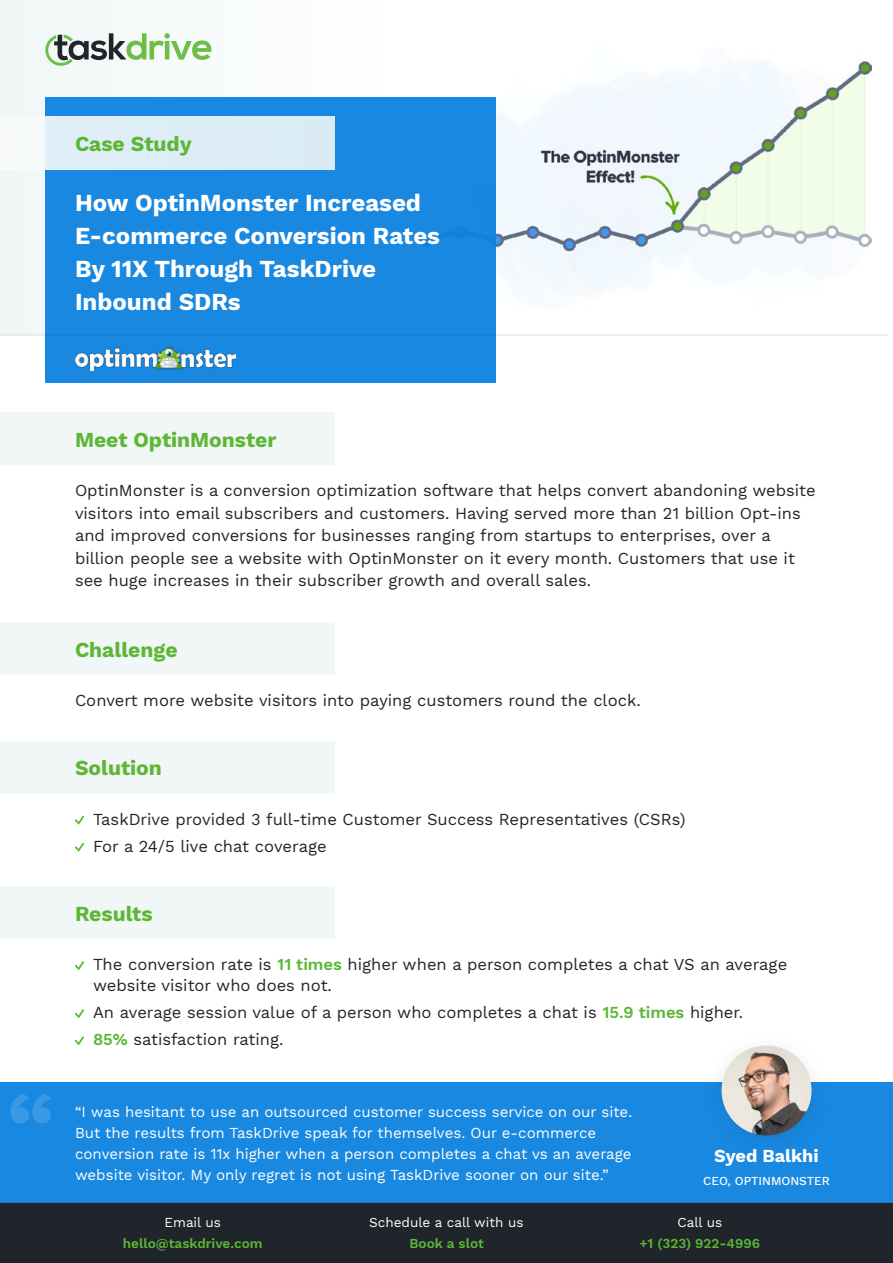
<style>
.page{position:relative;width:893px;height:1263px;background:#fff}
.page>*{position:absolute;margin:0;border:0;box-sizing:border-box;transform-origin:0 0}
.t1{font:700 24px/33px "Work Sans";color:#fff}
.t2{font:700 21px "Work Sans";color:#5db636}
.t3{font:700 18px "Work Sans";color:#fff}
.t4{font:16.5px/22.5px "Work Sans";color:#20242a}
.t5{font:15px/21px "Work Sans";color:#fff}
.t6{font:600 13.5px "Work Sans";color:#5db636}
.t7{font:13.5px "Work Sans";color:#fff}
.t8{font:500 12px "Work Sans";color:#fff}
.s1{font-weight:600;color:#5db636}
</style>
<div class="page">
<div style="left:0;top:0;width:892px;height:334px;background:linear-gradient(to right,#f4f9f9,#fff)"></div>
<img style="left:400px;top:42px;width:472px;height:270px">
<div style="left:0;top:1203px;width:892px;height:60px;background:#1f252a"></div>
<div style="left:0;top:1083px;width:892px;height:120px;background:#1988e0"></div>
<div style="left:0;top:886px;width:334px;height:53px;background:#f0f7f6"></div>
<div style="left:0;top:741px;width:334px;height:52px;background:#f0f7f6"></div>
<div style="left:0;top:622px;width:334px;height:53px;background:#f0f7f6"></div>
<div style="left:0;top:412px;width:334px;height:53px;background:#f0f7f6"></div>
<div style="left:45px;top:97px;width:450px;height:285px;background:#1988e0"></div>
<div style="left:0;top:117px;width:334px;height:52px;background:linear-gradient(to right,#ecf5f9,#d5e9f3)"></div>
<svg style="left:75px;top:816px;width:9px;height:8px"></svg>
<svg style="left:75px;top:843px;width:9px;height:8px"></svg>
<svg style="left:10px;top:1093px;width:41px;height:30px"></svg>
<img style="left:706px;top:1082px;width:120px;height:57px">
<img style="left:722px;top:1045px;width:90px;height:90px">
<svg style="left:75px;top:961px;width:9px;height:9px"></svg>
<svg style="left:75px;top:1009px;width:9px;height:9px"></svg>
<svg style="left:75px;top:1036px;width:9px;height:9px"></svg>
<img style="left:75px;top:346px;width:160px;height:24px">
<svg style="left:45px;top:33px;width:167px;height:34px"></svg>
<hr style="left:0;top:334px;width:888px;height:2px;background:#1f252a;opacity:.1">
<p class="t2" style="left:75px;top:132px;width:118px">Case Study</p>
<h1 class="t1" style="left:75px;top:188px;width:367px">How OptinMonster Increased<br>E-commerce Conversion Rates<br>By 11X Through TaskDrive<br>Inbound SDRs</h1>
<p class="t2" style="left:75px;top:428px;width:203px">Meet OptinMonster</p>
<p class="t4" style="left:75px;top:480px;width:742px">OptinMonster is a conversion optimization software that helps convert abandoning website visitors into email subscribers and customers. Having served more than 21 billion Opt-ins and improved conversions for businesses ranging from startups to enterprises, over a billion people see a website with OptinMonster on it every month. Customers that use it see huge increases in their subscriber growth and overall sales.</p>
<p class="t2" style="left:75px;top:638px;width:104px">Challenge</p>
<p class="t4" style="left:75px;top:690px;width:567px">Convert more website visitors into paying customers round the clock.</p>
<p class="t2" style="left:75px;top:756px;width:88px">Solution</p>
<p class="t4" style="left:93px;top:806px;width:594px;line-height:27px">TaskDrive provided 3 full-time Customer Success Representatives (CSRs)<br>For a 24/5 live chat coverage</p>
<p class="t2" style="left:75px;top:902px;width:79px">Results</p>
<p class="t4" style="left:93px;top:955px;width:696px;line-height:21px">The conversion rate is <span class="s1">11 times</span> higher when a person completes a chat VS an average website visitor who does not.</p>
<p class="t4" style="left:93px;top:1000px;width:652px;line-height:27px">An average session value of a person who completes a chat is <span class="s1">15.9 times</span> higher.<br><span class="s1">85%</span> satisfaction rating.</p>
<p class="t5" style="left:75px;top:1102px;width:559px">“I was hesitant to use an outsourced customer success service on our site.<br>But the results from TaskDrive speak for themselves. Our e-commerce conversion rate is 11x higher when a person completes a chat vs an average website visitor. My only regret is not using TaskDrive sooner on our site.”</p>
<p class="t3" style="left:714px;top:1146px;width:106px">Syed Balkhi</p>
<p class="t8" style="left:703px;top:1174px;width:128px">CEO, OPTINMONSTER</p>
<p class="t7" style="left:165px;top:1214px;width:58px">Email us</p>
<p class="t6" style="left:123px;top:1235px;width:141px">hello@taskdrive.com</p>
<p class="t7" style="left:369px;top:1214px;width:156px">Schedule a call with us</p>
<p class="t7" style="left:677px;top:1214px;width:46px">Call us</p>
<p class="t6" style="left:640px;top:1235px;width:122px">+1 (323) 922-4996</p>
<p class="t6" style="left:410px;top:1235px;width:76px">Book a slot</p>
</div>
